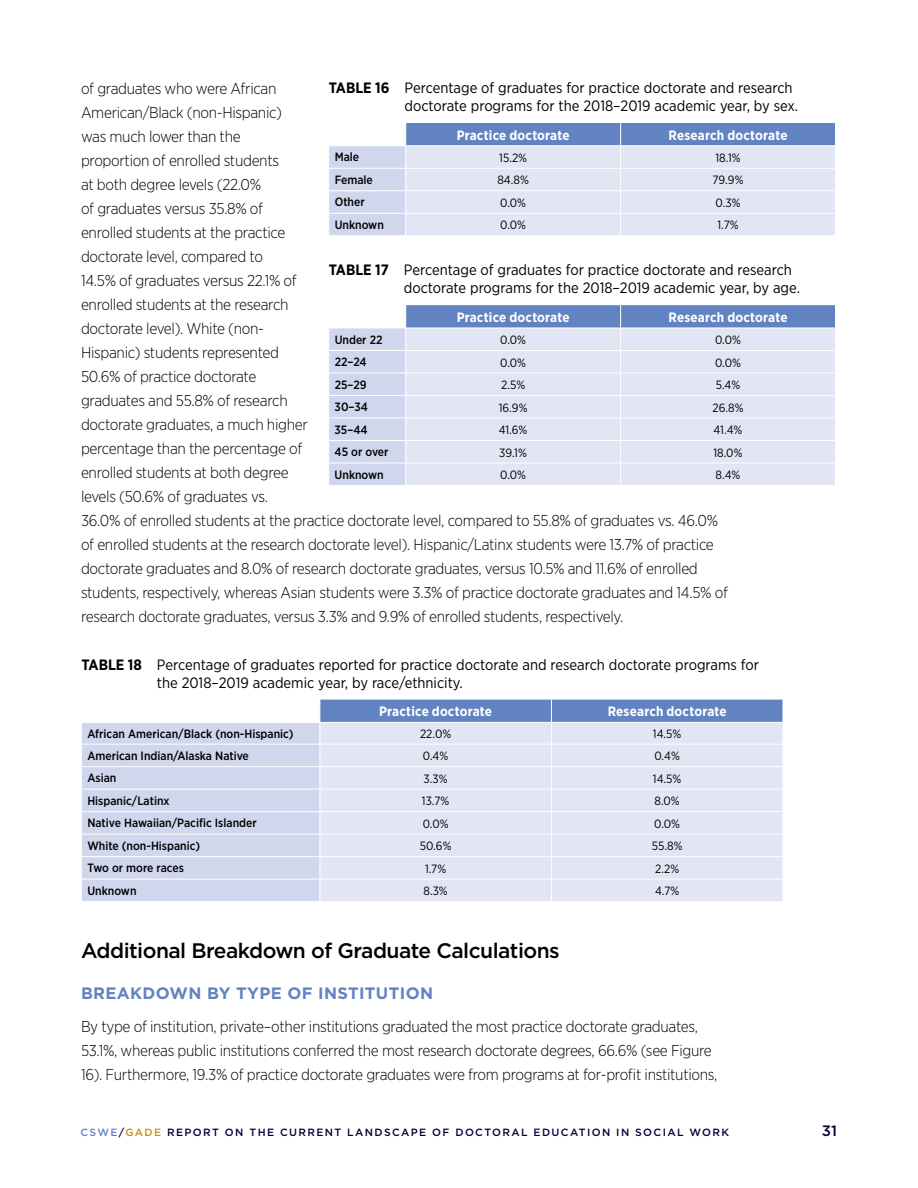
<style>
.page{position:relative;width:918px;height:1188px;background:#fff}
.page>*{position:absolute;margin:0;border:0;box-sizing:border-box;transform-origin:0 0}
.t1{font:500 21px "Gotham";letter-spacing:-.025em;color:#000}
.t2{font:700 16.5px "Gotham";letter-spacing:.02em;color:#6283c2}
.t3{font:300 15.75px/24px "Gotham Narrow";letter-spacing:-.02em;color:#000}
.t4{font:15px/18px "Gotham Narrow";color:#000}
.t5{font:500 15px "Gotham";color:#00013a}
.t6{font:700 13.5px "Gotham Narrow";letter-spacing:.01em;color:#fff}
.t7{font:500 12px "Gotham Narrow";color:#000}
.t8{font:12px "Gotham Narrow";color:#000}
.t9{font:500 10.5px "Gotham";letter-spacing:.13em;color:#00013a}
.s1{font-weight:700}
.s2{color:#6283c2}
.s3{color:#c48f1b}
</style>
<div class="page">
<svg style="left:82px;top:700px;width:701px;height:201px;background:#d5dbef"></svg>
<hr style="left:81px;top:722px;width:239px;height:1px;background:#fff">
<svg style="left:329px;top:123px;width:507px;height:113px;background:#cbd4eb"></svg>
<hr style="left:406px;top:235px;width:215px;height:1px;background:#fff">
<hr style="left:621px;top:235px;width:215px;height:1px;background:#fff">
<svg style="left:329px;top:305px;width:507px;height:180px;background:#d3daee"></svg>
<hr style="left:328px;top:328px;width:78px;height:1px;background:#fff">
<p class="t4" style="left:404px;top:78px;width:395px;text-indent:-76px"><span class="s1">TABLE 16</span> Percentage of graduates for practice doctorate and research doctorate programs for the 2018–2019 academic year, by sex.</p>
<p class="t6" style="left:457px;top:126px;width:114px">Practice doctorate</p>
<p class="t6" style="left:669px;top:126px;width:121px">Research doctorate</p>
<p class="t7" style="left:335px;top:150px;width:26px">Male</p>
<p class="t8" style="left:499px;top:150px;width:29px">15.2%</p>
<p class="t8" style="left:716px;top:150px;width:27px">18.1%</p>
<p class="t7" style="left:335px;top:172px;width:40px">Female</p>
<p class="t8" style="left:497px;top:173px;width:33px">84.8%</p>
<p class="t8" style="left:713px;top:173px;width:32px">79.9%</p>
<p class="t7" style="left:335px;top:195px;width:32px">Other</p>
<p class="t8" style="left:500px;top:195px;width:27px">0.0%</p>
<p class="t8" style="left:716px;top:195px;width:27px">0.3%</p>
<p class="t7" style="left:335px;top:217px;width:51px">Unknown</p>
<p class="t8" style="left:500px;top:218px;width:27px">0.0%</p>
<p class="t8" style="left:717px;top:218px;width:23px">1.7%</p>
<p class="t4" style="left:404px;top:261px;width:398px;text-indent:-75px"><span class="s1">TABLE 17</span> Percentage of graduates for practice doctorate and research doctorate programs for the 2018–2019 academic year, by age.</p>
<p class="t6" style="left:457px;top:309px;width:114px">Practice doctorate</p>
<p class="t6" style="left:669px;top:309px;width:121px">Research doctorate</p>
<p class="t7" style="left:335px;top:332px;width:49px">Under 22</p>
<p class="t8" style="left:500px;top:332px;width:27px">0.0%</p>
<p class="t8" style="left:715px;top:332px;width:27px">0.0%</p>
<p class="t7" style="left:335px;top:354px;width:34px">22–24</p>
<p class="t8" style="left:500px;top:355px;width:27px">0.0%</p>
<p class="t8" style="left:715px;top:355px;width:27px">0.0%</p>
<p class="t7" style="left:335px;top:377px;width:34px">25–29</p>
<p class="t8" style="left:501px;top:377px;width:26px">2.5%</p>
<p class="t8" style="left:716px;top:377px;width:26px">5.4%</p>
<p class="t7" style="left:335px;top:399px;width:35px">30–34</p>
<p class="t8" style="left:499px;top:400px;width:30px">16.9%</p>
<p class="t8" style="left:713px;top:400px;width:33px">26.8%</p>
<p class="t7" style="left:335px;top:422px;width:35px">35–44</p>
<p class="t8" style="left:499px;top:422px;width:30px">41.6%</p>
<p class="t8" style="left:714px;top:422px;width:30px">41.4%</p>
<p class="t7" style="left:335px;top:444px;width:55px">45 or over</p>
<p class="t8" style="left:499px;top:445px;width:29px">39.1%</p>
<p class="t8" style="left:713px;top:445px;width:31px">18.0%</p>
<p class="t7" style="left:335px;top:467px;width:51px">Unknown</p>
<p class="t8" style="left:500px;top:467px;width:27px">0.0%</p>
<p class="t8" style="left:716px;top:467px;width:26px">8.4%</p>
<p class="t3" style="left:81px;top:76px;width:648px">of graduates who were African<br>American/Black (non-Hispanic)<br>was much lower than the<br>proportion of enrolled students<br>at both degree levels (22.0%<br>of graduates versus 35.8% of<br>enrolled students at the practice<br>doctorate level, compared to<br>14.5% of graduates versus 22.1% of<br>enrolled students at the research<br>doctorate level). White (non-<br>Hispanic) students represented<br>50.6% of practice doctorate<br>graduates and 55.8% of research<br>doctorate graduates, a much higher<br>percentage than the percentage of<br>enrolled students at both degree<br>levels (50.6% of graduates vs.<br>36.0% of enrolled students at the practice doctorate level, compared to 55.8% of graduates vs. 46.0% of enrolled students at the research doctorate level). Hispanic/Latinx students were 13.7% of practice doctorate graduates and 8.0% of research doctorate graduates, versus 10.5% and 11.6% of enrolled students, respectively, whereas Asian students were 3.3% of practice doctorate graduates and 14.5% of research doctorate graduates, versus 3.3% and 9.9% of enrolled students, respectively.</p>
<p class="t4" style="left:157px;top:655px;width:604px;text-indent:-75px"><span class="s1">TABLE 18</span> Percentage of graduates reported for practice doctorate and research doctorate programs for the 2018–2019 academic year, by race/ethnicity.</p>
<p class="t6" style="left:379px;top:703px;width:114px">Practice doctorate</p>
<p class="t6" style="left:608px;top:703px;width:121px">Research doctorate</p>
<p class="t7" style="left:87px;top:726px;width:208px">African American/Black (non-Hispanic)</p>
<p class="t8" style="left:420px;top:726px;width:33px">22.0%</p>
<p class="t8" style="left:653px;top:726px;width:30px">14.5%</p>
<p class="t7" style="left:87px;top:748px;width:163px">American Indian/Alaska Native</p>
<p class="t8" style="left:423px;top:749px;width:27px">0.4%</p>
<p class="t8" style="left:654px;top:749px;width:27px">0.4%</p>
<p class="t7" style="left:87px;top:770px;width:31px">Asian</p>
<p class="t8" style="left:424px;top:771px;width:26px">3.3%</p>
<p class="t8" style="left:653px;top:771px;width:30px">14.5%</p>
<p class="t7" style="left:87px;top:793px;width:84px">Hispanic/Latinx</p>
<p class="t8" style="left:422px;top:793px;width:29px">13.7%</p>
<p class="t8" style="left:655px;top:793px;width:27px">8.0%</p>
<p class="t7" style="left:87px;top:815px;width:171px">Native Hawaiian/Pacific Islander</p>
<p class="t8" style="left:423px;top:816px;width:27px">0.0%</p>
<p class="t8" style="left:654px;top:816px;width:27px">0.0%</p>
<p class="t7" style="left:87px;top:838px;width:114px">White (non-Hispanic)</p>
<p class="t8" style="left:420px;top:838px;width:33px">50.6%</p>
<p class="t8" style="left:652px;top:838px;width:32px">55.8%</p>
<p class="t7" style="left:87px;top:860px;width:98px">Two or more races</p>
<p class="t8" style="left:425px;top:861px;width:23px">1.7%</p>
<p class="t8" style="left:655px;top:861px;width:26px">2.2%</p>
<p class="t7" style="left:87px;top:883px;width:51px">Unknown</p>
<p class="t8" style="left:423px;top:883px;width:26px">8.3%</p>
<p class="t8" style="left:655px;top:883px;width:26px">4.7%</p>
<h1 class="t1" style="left:81px;top:937px;width:480px">Additional Breakdown of Graduate Calculations</h1>
<p class="t2" style="left:81px;top:982px;width:354px">BREAKDOWN BY TYPE OF INSTITUTION</p>
<p class="t3" style="left:81px;top:1014px;width:638px">By type of institution, private–other institutions graduated the most practice doctorate graduates,<br>53.1%, whereas public institutions conferred the most research doctorate degrees, 66.6% (see Figure<br>16). Furthermore, 19.3% of practice doctorate graduates were from programs at for-profit institutions,</p>
<p class="t9" style="left:80px;top:1125px;width:650px"><span class="s2">CSWE</span>/<span class="s3">GADE</span> REPORT ON THE CURRENT LANDSCAPE OF DOCTORAL EDUCATION IN SOCIAL WORK</p>
<p class="t5" style="left:822px;top:1121px;width:17px">31</p>
</div>
